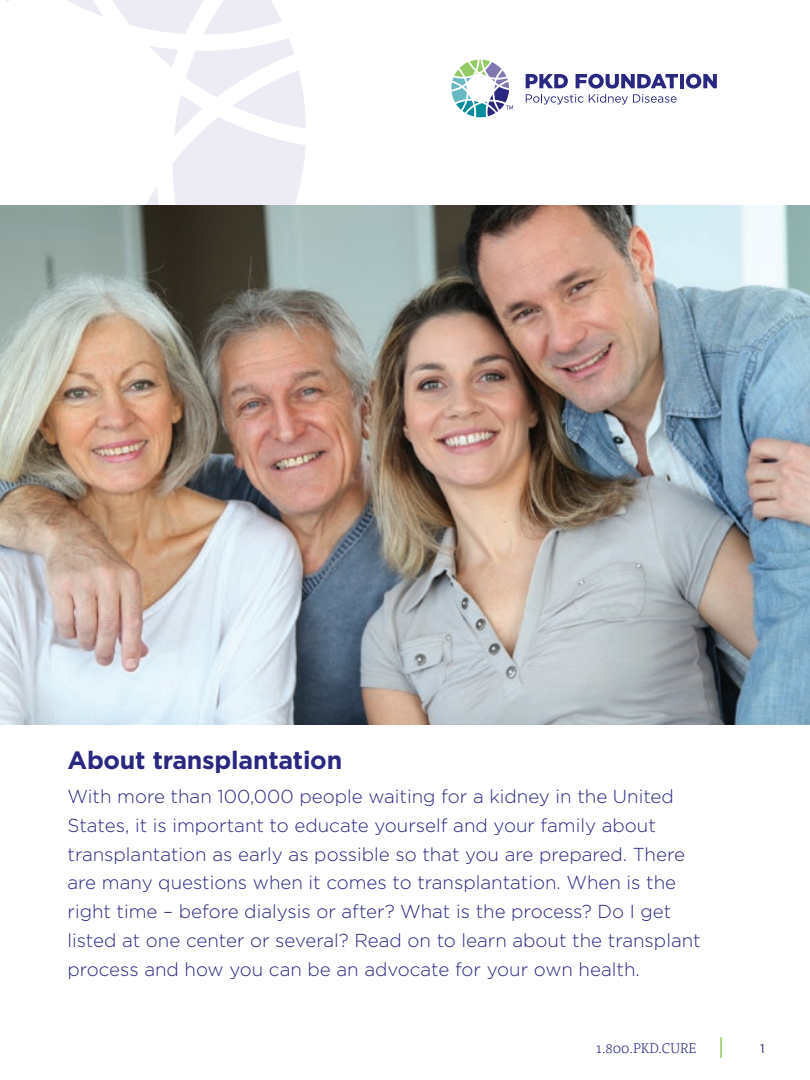
<style>
.page{position:relative;width:810px;height:1080px;background:#fff}
.page>*{position:absolute;margin:0;border:0;box-sizing:border-box;transform-origin:0 0}
.t1{font:700 25px "Gotham";letter-spacing:-.01em;color:#292780}
.t2{font:300 18.75px/28.8px "Gotham";color:#292780}
.t3{font:300 14px "Tisa OT";color:#292780}
.t4{font:12.5px "Gotham";color:#292780}
</style>
<div class="page">
<svg style="left:6px;top:0;width:300px;height:205px"></svg>
<img style="left:0;top:205px;width:810px;height:520px">
<hr style="left:680px;top:74px;width:4px;height:14px;background:#292780">
<svg style="left:686px;top:74px;width:31px;height:15px"></svg>
<svg style="left:526px;top:74px;width:152px;height:31px"></svg>
<svg style="left:451px;top:60px;width:62px;height:57px"></svg>
<hr style="left:720px;top:1037px;width:2px;height:21px;background:#95cb64">
<h1 class="t1" style="left:68px;top:743px;width:276px">About transplantation</h1>
<p class="t2" style="left:68px;top:782px;width:635px">With more than 100,000 people waiting for a kidney in the United States, it is important to educate yourself and your family about transplantation as early as possible so that you are prepared. There are many questions when it comes to transplantation. When is the right time – before dialysis or after? What is the process? Do I get listed at one center or several? Read on to learn about the transplant process and how you can be an advocate for your own health.</p>
<p class="t3" style="left:596px;top:1040px;width:102px">1.800.PKD.CURE</p>
<p class="t4" style="left:760px;top:1041px;width:6px">1</p>
</div>
